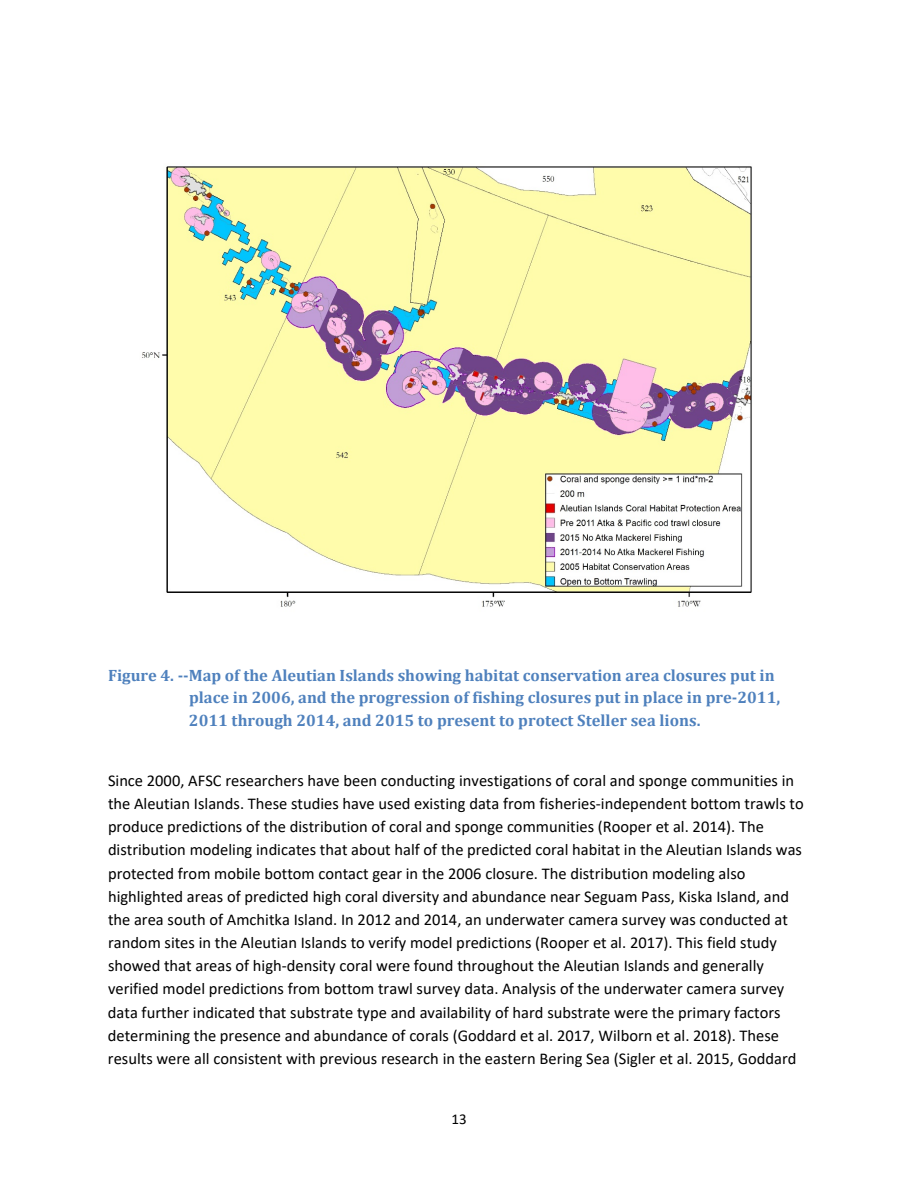
<style>
.page{position:relative;width:918px;height:1188px;background:#fff}
.page>*{position:absolute;margin:0;border:0;box-sizing:border-box;transform-origin:0 0}
.t1{font:16.5px/23.1px "Calibri";color:#000}
.t2{font:700 16.5px/22.2px "Cambria";color:#4f81bd}
.t3{font:15px "Calibri";color:#000}
</style>
<div class="page">
<img style="left:142px;top:166px;width:610px;height:441px">
<h4 class="t2" style="left:189px;top:664px;width:593px;text-indent:-81px">Figure 4. --Map of the Aleutian Islands showing habitat conservation area closures put in place in 2006, and the progression of fishing closures put in place in pre-2011,<br>2011 through 2014, and 2015 to present to protect Steller sea lions.</h4>
<p class="t1" style="left:108px;top:769px;width:697px">Since 2000, AFSC researchers have been conducting investigations of coral and sponge communities in the Aleutian Islands. These studies have used existing data from fisheries-independent bottom trawls to produce predictions of the distribution of coral and sponge communities (Rooper et al. 2014). The distribution modeling indicates that about half of the predicted coral habitat in the Aleutian Islands was protected from mobile bottom contact gear in the 2006 closure. The distribution modeling also highlighted areas of predicted high coral diversity and abundance near Seguam Pass, Kiska Island, and the area south of Amchitka Island. In 2012 and 2014, an underwater camera survey was conducted at random sites in the Aleutian Islands to verify model predictions (Rooper et al. 2017). This field study showed that areas of high-density coral were found throughout the Aleutian Islands and generally verified model predictions from bottom trawl survey data. Analysis of the underwater camera survey data further indicated that substrate type and availability of hard substrate were the primary factors determining the presence and abundance of corals (Goddard et al. 2017, Wilborn et al. 2018). These results were all consistent with previous research in the eastern Bering Sea (Sigler et al. 2015, Goddard</p>
<p class="t3" style="left:451px;top:1109px;width:17px">13</p>
</div>
